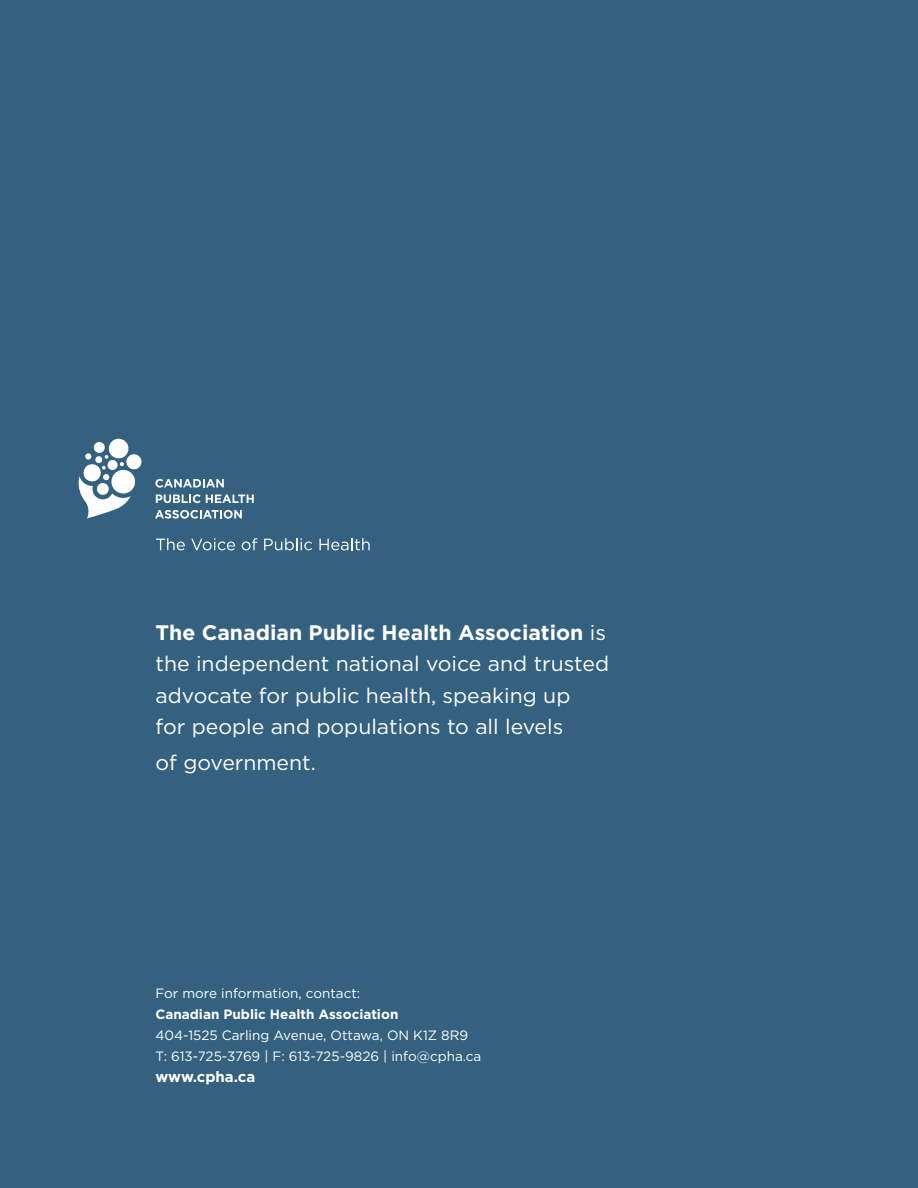
<style>
.page{position:relative;width:918px;height:1188px;background:#33617f}
.page>*{position:absolute;margin:0;border:0;box-sizing:border-box;transform-origin:0 0}
.Body_Regular{font:21px/31.5px "Gotham";color:#fff}
.Body_Regular-2{font:700 15px "Gotham";color:#fff}
.Body_Regular-3{font:13.5px/21px "Gotham";color:#fff}
.s1{font-weight:700}
</style>
<div class="page">
<svg style="left:155px;top:479px;width:69px;height:9px"></svg>
<svg style="left:156px;top:494px;width:98px;height:9px"></svg>
<svg style="left:155px;top:510px;width:87px;height:9px"></svg>
<svg style="left:79px;top:439px;width:63px;height:79px"></svg>
<svg style="left:156px;top:538px;width:29px;height:12px"></svg>
<svg style="left:191px;top:538px;width:44px;height:12px"></svg>
<svg style="left:242px;top:538px;width:15px;height:12px"></svg>
<svg style="left:264px;top:538px;width:48px;height:12px"></svg>
<svg style="left:319px;top:538px;width:51px;height:12px"></svg>
<p class="Body_Regular" style="left:156px;top:616px;width:455px"><span class="s1">The Canadian Public Health Association</span> is the independent national voice and trusted advocate for public health, speaking up<br>for people and populations to all levels</p>
<p class="Body_Regular" style="left:156px;top:746px;width:162px">of government.</p>
<p class="Body_Regular-3" style="left:156px;top:983px;width:206px">For more information, contact:</p>
<p class="Body_Regular-3" style="left:156px;top:1004px;width:327px"><span class="s1">Canadian Public Health Association<br></span>404-1525 Carling Avenue, Ottawa, ON K1Z 8R9<br>T: 613-725-3769 | F: 613-725-9826 | info@cpha.ca</p>
<p class="Body_Regular-2" style="left:156px;top:1067px;width:101px">www.cpha.ca</p>
</div>
